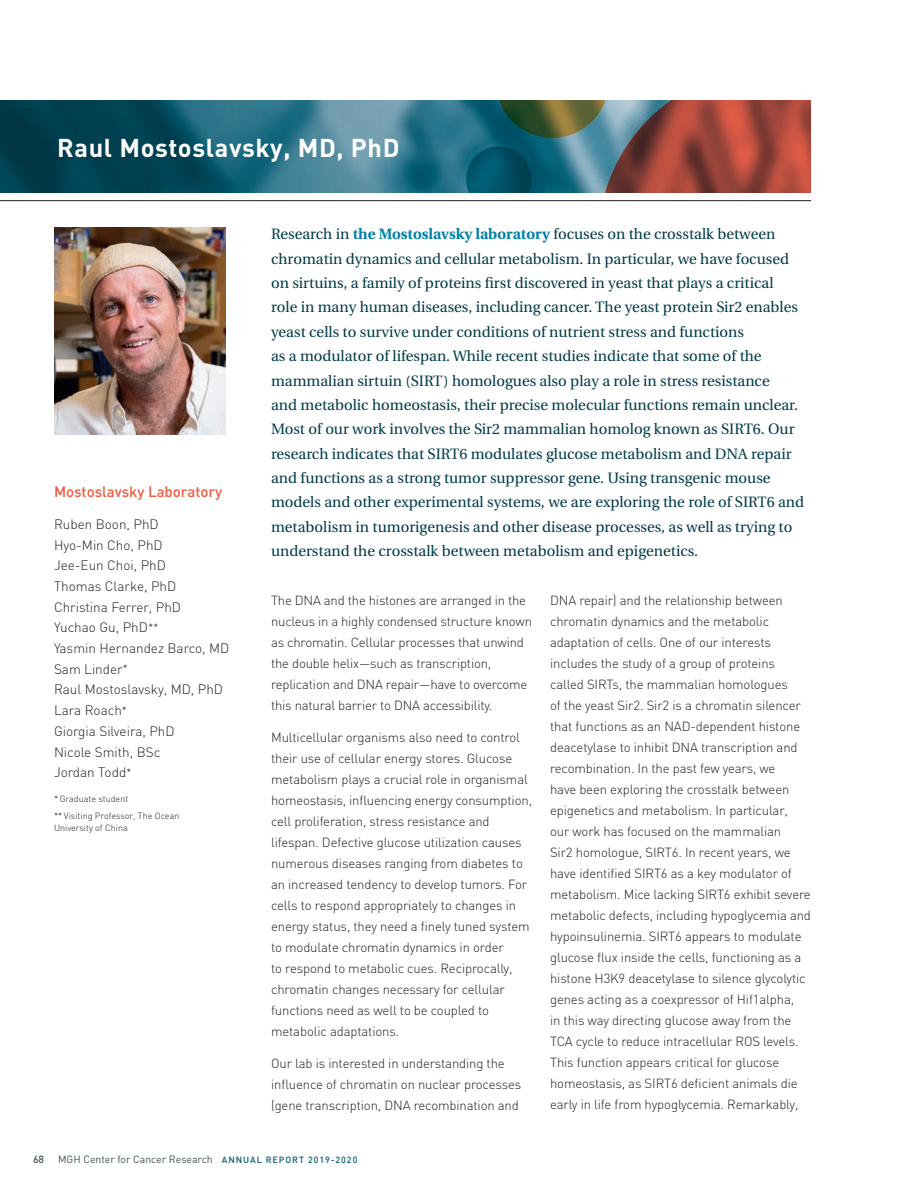
<style>
.page{position:relative;width:918px;height:1188px;background:#fff}
.page>*{position:absolute;margin:0;border:0;box-sizing:border-box;transform-origin:0 0}
.t1{font:700 25.5px "DIN";letter-spacing:.025em;color:#fff}
.t2{font:15px/24.3px "Utopia";color:#003a49}
.t3{font:500 15px "DIN";color:#f0593e}
.t4{font:300 13.5px/20.7px "DIN";color:#231f20}
.t5{font:300 13.2px/21px "DIN";letter-spacing:-.01em;color:#231f20}
.t6{font:10.5px "DIN";color:#41515b}
.t7{font:500 10.5px "DIN";color:#41515b}
.t8{font:300 9px/16.5px "DIN";color:#231f20}
.s1{font-size:10.5px}
.s2{font-weight:700;color:#0080a7}
.s3{font-weight:500;font-size:9px;color:#045c6d}
</style>
<div class="page">
<hr style="left:0;top:200px;width:811px;height:1px;background:#231f20">
<img style="left:0;top:100px;width:810px;height:92px">
<img style="left:54px;top:227px;width:172px;height:207px">
<h1 class="t1" style="left:57px;top:131px;width:344px">Raul Mostoslavsky, MD, PhD</h1>
<p class="t3" style="left:54px;top:483px;width:170px">Mostoslavsky Laboratory</p>
<p class="t4" style="left:54px;top:515px;width:177px">Ruben Boon, PhD<br>Hyo-Min Cho, PhD<br>Jee-Eun Choi, PhD<br>Thomas Clarke, PhD<br>Christina Ferrer, PhD<br>Yuchao Gu, PhD<span class="s1">**<br></span>Yasmin Hernandez Barco, MD<br>Sam Linder<span class="s1">*<br></span>Raul Mostoslavsky, MD, PhD<br>Lara Roach<span class="s1">*<br></span>Giorgia Silveira, PhD<br>Nicole Smith, BSc<br>Jordan Todd<span class="s1">*</span></p>
<p class="t8" style="left:54px;top:792px;width:127px">* Graduate student<br>** Visiting Professor, The Ocean</p>
<p class="t8" style="left:54px;top:820px;width:75px">University of China</p>
<p class="t2" style="left:271px;top:223px;width:535px">Research in <span class="s2">the Mostoslavsky laboratory</span> focuses on the crosstalk between chromatin dynamics and cellular metabolism. In particular, we have focused on sirtuins, a family of proteins first discovered in yeast that plays a critical<br>role in many human diseases, including cancer. The yeast protein Sir2 enables yeast cells to survive under conditions of nutrient stress and functions<br>as a modulator of lifespan. While recent studies indicate that some of the mammalian sirtuin (SIRT) homologues also play a role in stress resistance<br>and metabolic homeostasis, their precise molecular functions remain unclear.<br>Most of our work involves the Sir2 mammalian homolog known as SIRT6. Our research indicates that SIRT6 modulates glucose metabolism and DNA repair and functions as a strong tumor suppressor gene. Using transgenic mouse models and other experimental systems, we are exploring the role of SIRT6 and metabolism in tumorigenesis and other disease processes, as well as trying to understand the crosstalk between metabolism and epigenetics.</p>
<p class="t5" style="left:271px;top:591px;width:262px">The DNA and the histones are arranged in the nucleus in a highly condensed structure known as chromatin. Cellular processes that unwind the double helix—such as transcription, replication and DNA repair—have to overcome this natural barrier to DNA accessibility.</p>
<p class="t5" style="left:271px;top:728px;width:262px">Multicellular organisms also need to control their use of cellular energy stores. Glucose metabolism plays a crucial role in organismal homeostasis, influencing energy consumption, cell proliferation, stress resistance and lifespan. Defective glucose utilization causes numerous diseases ranging from diabetes to an increased tendency to develop tumors. For cells to respond appropriately to changes in energy status, they need a finely tuned system to modulate chromatin dynamics in order<br>to respond to metabolic cues. Reciprocally, chromatin changes necessary for cellular functions need as well to be coupled to metabolic adaptations.</p>
<p class="t5" style="left:271px;top:1054px;width:252px">Our lab is interested in understanding the influence of chromatin on nuclear processes (gene transcription, DNA recombination and</p>
<p class="t5" style="left:550px;top:591px;width:262px">DNA repair) and the relationship between chromatin dynamics and the metabolic adaptation of cells. One of our interests includes the study of a group of proteins called SIRTs, the mammalian homologues<br>of the yeast Sir2. Sir2 is a chromatin silencer that functions as an NAD-dependent histone deacetylase to inhibit DNA transcription and recombination. In the past few years, we<br>have been exploring the crosstalk between epigenetics and metabolism. In particular,<br>our work has focused on the mammalian<br>Sir2 homologue, SIRT6. In recent years, we have identified SIRT6 as a key modulator of metabolism. Mice lacking SIRT6 exhibit severe metabolic defects, including hypoglycemia and hypoinsulinemia. SIRT6 appears to modulate glucose flux inside the cells, functioning as a histone H3K9 deacetylase to silence glycolytic genes acting as a coexpressor of Hif1alpha,<br>in this way directing glucose away from the TCA cycle to reduce intracellular ROS levels.<br>This function appears critical for glucose homeostasis, as SIRT6 deficient animals die early in life from hypoglycemia. Remarkably,</p>
<p class="t7" style="left:33px;top:1153px;width:13px">68</p>
<p class="t6" style="left:58px;top:1153px;width:301px">MGH Center for Cancer Research <span class="s3">ANNUAL REPORT 2019-2020</span></p>
</div>
